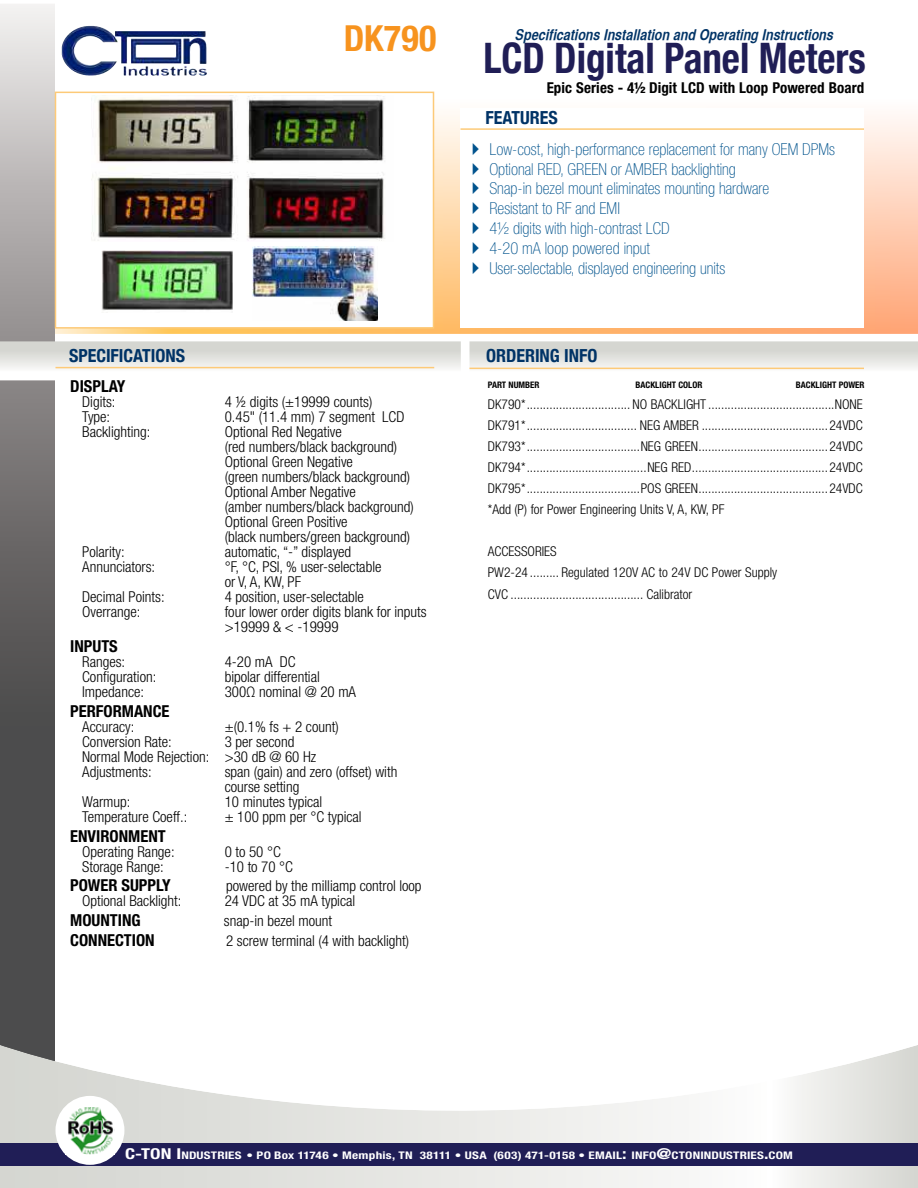
<style>
.page{position:relative;width:918px;height:1188px;background:#fff}
.page>*{position:absolute;margin:0;border:0;box-sizing:border-box;transform-origin:0 0}
.t1{font:700 condensed 42px "Helvetica Neue";color:#201e56;scale:.93 1}
.t2{font:700 condensed 36px "Helvetica Neue LT Pro";color:#f7931e}
.t3{font:700 condensed 18px "Helvetica Neue";color:#036}
.t4{font:100 condensed 16.5px/19.8px "Helvetica Neue LT Std";color:#00538d}
.t5{font:700 condensed 16.5px "Helvetica Neue LT Pro";color:#000}
.t6{font:300 condensed 15px/15px "Helvetica Neue LT Std";color:#000}
.t7{font:italic 15px "Helvetica CY Bold";letter-spacing:.005em;color:#036}
.t8{font:700 condensed 15px "Helvetica Neue LT Pro";letter-spacing:.005em;color:#000}
.t9{font:300 condensed 13.5px/21px "Helvetica Neue LT Std";color:#000;text-align:justify}
.t10{font:700 condensed 10.5px "Helvetica Neue LT Pro";letter-spacing:.02em;color:#fff;scale:1.25 1}
.t11{font:700 condensed 9px "Helvetica Neue LT Pro";color:#000}
.s1{font-size:15px}
.s2{font-style:inherit}
</style>
<div class="page">
<img style="left:55px;top:100px;width:863px;height:234px">
<div style="left:461px;top:108px;width:403px;height:220px;background:#fff"></div>
<img style="left:0;top:4px;width:55px;height:1041px">
<img style="left:0;top:1045px;width:918px;height:143px">
<div style="left:55px;top:92px;width:379px;height:237px;background:#fff;border:2px solid #fdca78"></div>
<img style="left:0;top:341px;width:461px;height:39px">
<hr style="left:461px;top:128px;width:403px;height:2px;background:#fdca78">
<hr style="left:56px;top:367px;width:378px;height:1px;background:#fdca78">
<hr style="left:470px;top:368px;width:394px;height:1px;background:#fdca78">
<div style="left:0;top:1143px;width:918px;height:22px;background:#201e56"></div>
<div style="left:55px;top:1096px;width:69px;height:69px;background:#fff;border-radius:50%"></div>
<img style="left:68px;top:1107px;width:46px;height:48px">
<img style="left:62px;top:26px;width:46px;height:50px">
<img style="left:91px;top:96px;width:294px;height:145px">
<img style="left:101px;top:250px;width:132px;height:61px">
<img style="left:253px;top:246px;width:125px;height:75px">
<h2 class="t2" style="left:344px;top:25px;width:94px">DK790</h2>
<p class="t7" style="left:516px;top:26px;width:320px">Specifications Installation and Operating Instructions</p>
<h1 class="t1" style="left:483px;top:23px;width:413px">LCD Digital Panel Meters</h1>
<p class="t3" style="left:486px;top:103px;width:74px">FEATURES</p>
<p class="t8" style="left:547px;top:82px;width:319px">Epic Series - 4½ Digit LCD with Loop Powered Board</p>
<p class="t4" style="left:489px;top:140px;width:347px">Low-cost, high-performance replacement for many OEM DPMs Optional RED, GREEN or AMBER backlighting<br>Snap-in bezel mount eliminates mounting hardware<br>Resistant to RF and EMI<br>4½ digits with high-contrast LCD<br>4-20 mA loop powered input<br>User-selectable, displayed engineering units</p>
<p class="t3" style="left:69px;top:340px;width:118px">SPECIFICATIONS</p>
<p class="t3" style="left:486px;top:340px;width:113px">ORDERING INFO</p>
<p class="t5" style="left:70px;top:380px;width:57px">DISPLAY</p>
<p class="t6" style="left:82px;top:396px;width:35px">Digits:</p>
<p class="t6" style="left:225px;top:396px;width:149px">4 ½ digits (±19999 counts)</p>
<p class="t6" style="left:82px;top:411px;width:30px">Type:</p>
<p class="t6" style="left:225px;top:411px;width:181px">0.45" (11.4 mm) 7 segment LCD</p>
<p class="t6" style="left:82px;top:426px;width:70px">Backlighting:</p>
<p class="t6" style="left:225px;top:426px;width:191px">Optional Red Negative<br>(red numbers/black background)<br>Optional Green Negative<br>(green numbers/black background)<br>Optional Amber Negative<br>(amber numbers/black background)<br>Optional Green Positive<br>(black numbers/green background)</p>
<p class="t6" style="left:82px;top:546px;width:44px">Polarity:</p>
<p class="t6" style="left:225px;top:546px;width:128px">automatic, “-” displayed</p>
<p class="t6" style="left:82px;top:561px;width:75px">Annunciators:</p>
<p class="t6" style="left:225px;top:561px;width:158px">°F, °C, PSI, % user-selectable or V, A, KW, PF</p>
<p class="t6" style="left:82px;top:591px;width:84px">Decimal Points:</p>
<p class="t6" style="left:225px;top:591px;width:141px">4 position, user-selectable</p>
<p class="t6" style="left:82px;top:606px;width:60px">Overrange:</p>
<p class="t6" style="left:225px;top:606px;width:204px">four lower order digits blank for inputs &gt;19999 &amp; &lt; -19999</p>
<p class="t5" style="left:70px;top:640px;width:49px">INPUTS</p>
<p class="t6" style="left:82px;top:656px;width:45px">Ranges:</p>
<p class="t6" style="left:225px;top:656px;width:73px">4-20 mA DC</p>
<p class="t6" style="left:82px;top:671px;width:76px">Configuration:</p>
<p class="t6" style="left:225px;top:671px;width:97px">bipolar differential</p>
<p class="t6" style="left:82px;top:686px;width:63px">Impedance:</p>
<p class="t6" style="left:225px;top:686px;width:133px">300Ω nominal @ 20 mA</p>
<p class="t5" style="left:70px;top:705px;width:101px">PERFORMANCE</p>
<p class="t6" style="left:82px;top:720px;width:54px">Accuracy:</p>
<p class="t6" style="left:225px;top:720px;width:115px">±(0.1% fs + 2 count)</p>
<p class="t6" style="left:82px;top:735px;width:91px">Conversion Rate:</p>
<p class="t6" style="left:82px;top:735px;width:235px;text-indent:142px">3 per second<br>Normal Mode Rejection: &gt;30 dB @ 60 Hz<br>Adjustments:</p>
<p class="t6" style="left:225px;top:765px;width:174px">span (gain) and zero (offset) with course setting</p>
<p class="t6" style="left:82px;top:795px;width:50px">Warmup:</p>
<p class="t6" style="left:225px;top:795px;width:99px">10 minutes typical</p>
<p class="t6" style="left:82px;top:810px;width:107px">Temperature Coeff.:</p>
<p class="t6" style="left:225px;top:810px;width:139px">± 100 ppm per °C typical</p>
<p class="t5" style="left:70px;top:830px;width:97px">ENVIRONMENT</p>
<p class="t6" style="left:82px;top:845px;width:94px">Operating Range:</p>
<p class="t6" style="left:225px;top:845px;width:58px">0 to 50 °C</p>
<p class="t6" style="left:82px;top:860px;width:83px">Storage Range:</p>
<p class="t6" style="left:225px;top:860px;width:70px">-10 to 70 °C</p>
<p class="t5" style="left:70px;top:879px;width:102px">POWER SUPPLY</p>
<p class="t6" style="left:226px;top:880px;width:197px">powered by the milliamp control loop</p>
<p class="t6" style="left:82px;top:895px;width:101px">Optional Backlight:</p>
<p class="t6" style="left:225px;top:895px;width:132px">24 VDC at 35 mA typical</p>
<p class="t5" style="left:70px;top:914px;width:72px">MOUNTING</p>
<p class="t6" style="left:224px;top:915px;width:110px">snap-in bezel mount</p>
<p class="t5" style="left:70px;top:934px;width:86px">CONNECTION</p>
<p class="t6" style="left:226px;top:935px;width:185px">2 screw terminal (4 with backlight)</p>
<p class="t11" style="left:488px;top:381px;width:53px">PART NUMBER</p>
<p class="t11" style="left:636px;top:381px;width:68px">BACKLIGHT COLOR</p>
<p class="t11" style="left:796px;top:381px;width:70px">BACKLIGHT POWER</p>
<p class="t9" style="left:488px;top:395px;width:377px">DK790* ................................ NO BACKLIGHT .......................................NONE DK791* .................................. NEG AMBER .......................................24VDC DK793* ...................................NEG GREEN ........................................24VDC DK794* .....................................NEG RED ..........................................24VDC DK795* ...................................POS GREEN ........................................24VDC *Add (P) for Power Engineering Units V, A, KW, PF</p>
<p class="t9" style="left:488px;top:542px;width:291px;text-align:left">ACCESSORIES<br>PW2-24 ......... Regulated 120V AC to 24V DC Power Supply<br>CVC ......................................... Calibrator</p>
<p class="t10" style="left:125px;top:1151px;width:536px"><span class="s1">C-TON I</span><span class="s2">NDUSTRIES</span> • PO Box 11746 • Memphis, TN 38111 • USA (603) 471-0158 • <span class="s2">EMAIL</span><span class="s1">:</span> <span class="s2">INFO</span><span class="s1">@</span><span class="s2">CTONINDUSTRIES</span><span class="s1">.</span><span class="s2">COM</span></p>
</div>
